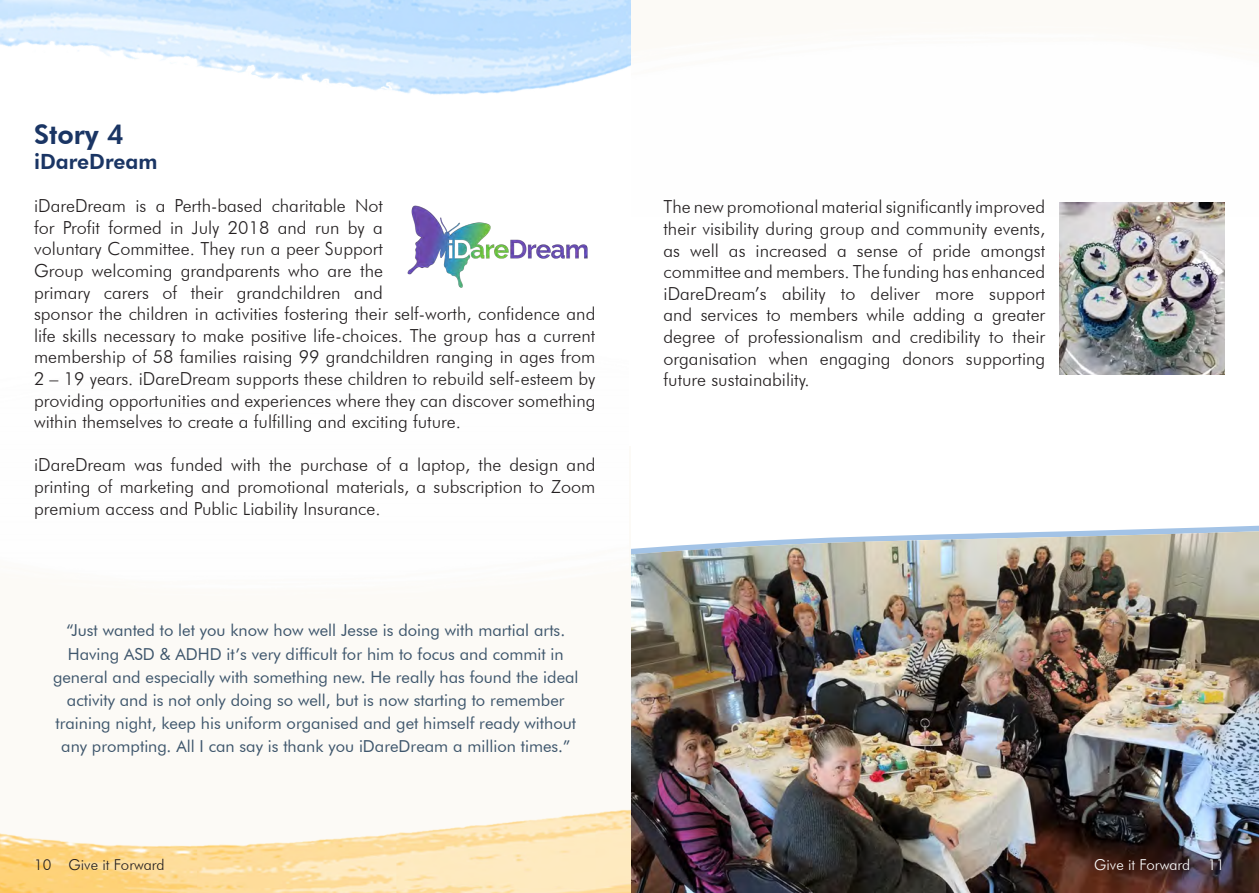
<style>
.page{position:relative;width:1259px;height:893px;background:#fff}
.page>*{position:absolute;margin:0;border:0;box-sizing:border-box;transform-origin:0 0}
.t1{font:800 27px "Futura BT";color:#1a3564}
.t2{font:800 21px "Futura BT";color:#1a3564}
.t3{font:300 18px/21.6px "Futura BT";color:#231f20;text-align:justify}
.t4{font:16.5px/23.1px "Futura BT";color:#3e566c;text-align:center}
.t5{font:300 15px "Futura BT";color:#fff}
.t6{font:300 15px "Futura BT";color:#231f20}
</style>
<div class="page">
<img style="left:630px;top:531px;width:629px;height:362px">
<div style="left:0;top:446px;width:630px;height:447px;background:#fcfaf6"></div>
<img style="left:0;top:0;width:630px;height:95px">
<img style="left:407px;top:205px;width:181px;height:83px">
<img style="left:1059px;top:203px;width:166px;height:171px">
<img style="left:0;top:810px;width:630px;height:83px">
<p class="t1" style="left:34px;top:118px;width:91px">Story 4</p>
<p class="t2" style="left:34px;top:149px;width:125px">iDareDream</p>
<p class="t3" style="left:34px;top:195px;width:563px;text-align:left">iDareDream is a Perth-based charitable Not<br>for Profit formed in July 2018 and run by a<br>voluntary Committee. They run a peer Support<br>Group welcoming grandparents who are the<br>primary carers of their grandchildren and<br>sponsor the children in activities fostering their self-worth, confidence and life skills necessary to make positive life-choices. The group has a current membership of 58 families raising 99 grandchildren ranging in ages from 2 – 19 years. iDareDream supports these children to rebuild self-esteem by providing opportunities and experiences where they can discover something within themselves to create a fulfilling and exciting future.</p>
<p class="t3" style="left:34px;top:454px;width:563px">iDareDream was funded with the purchase of a laptop, the design and printing of marketing and promotional materials, a subscription to Zoom premium access and Public Liability Insurance.</p>
<p class="t4" style="left:53px;top:619px;width:527px">“Just wanted to let you know how well Jesse is doing with martial arts.<br>Having ASD &amp; ADHD it’s very difficult for him to focus and commit in general and especially with something new. He really has found the ideal activity and is not only doing so well, but is now starting to remember training night, keep his uniform organised and get himself ready without any prompting. All I can say is thank you iDareDream a million times.”</p>
<p class="t6" style="left:34px;top:856px;width:132px">10 Give it Forward</p>
<p class="t3" style="left:663px;top:196px;width:383px">The new promotional material significantly improved their visibility during group and community events, as well as increased a sense of pride amongst committee and members. The funding has enhanced iDareDream’s ability to deliver more support and services to members while adding a greater degree of professionalism and credibility to their organisation when engaging donors supporting future sustainability.</p>
<p class="t5" style="left:1094px;top:856px;width:132px">Give it Forward 11</p>
</div>
